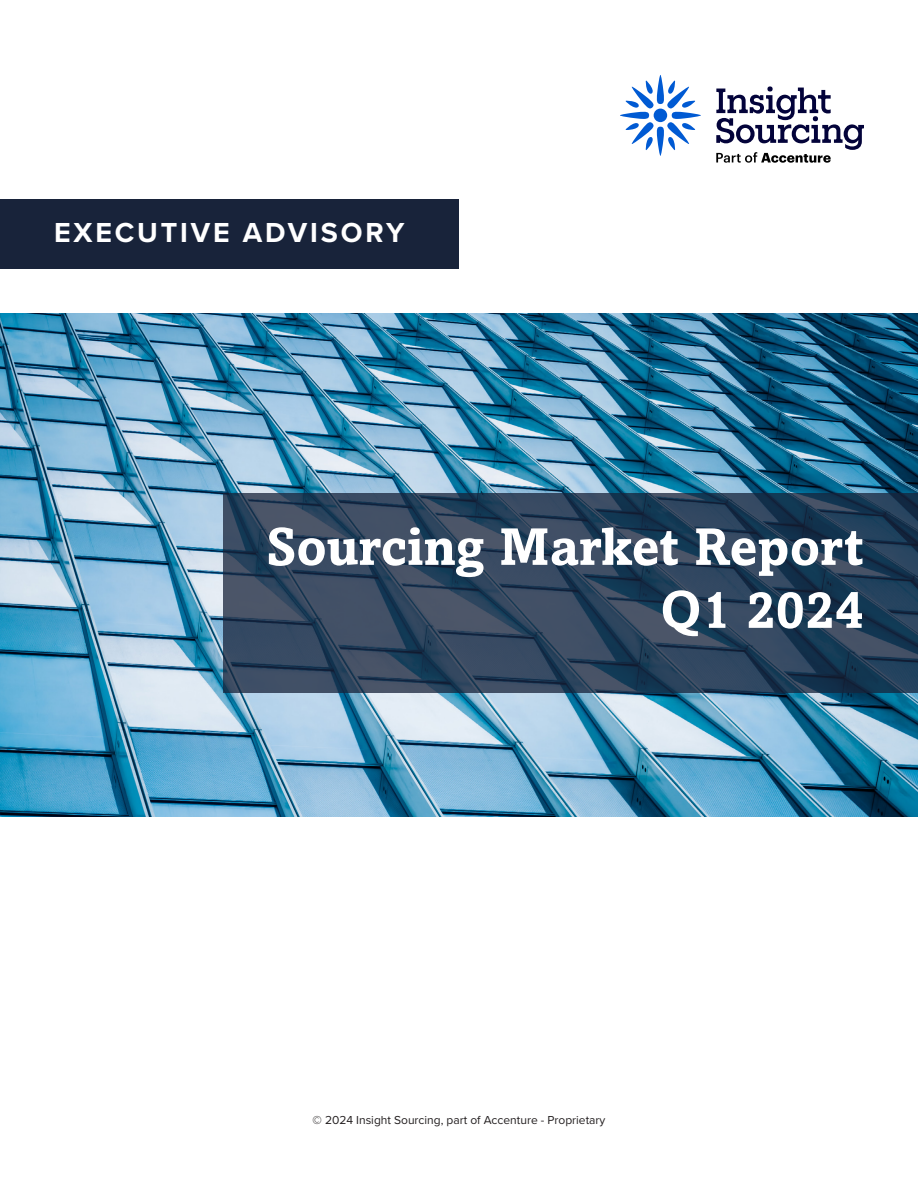
<style>
.page{position:relative;width:918px;height:1188px;background:#fff}
.page>*{position:absolute;margin:0;border:0;box-sizing:border-box;transform-origin:0 0}
.t1{font:700 52.5px "Amasis MTW1 G";color:#fff}
.t2{font:700 28.5px "Proxima Nova";letter-spacing:.1em;color:#fff}
.t3{font:12px "Proxima Nova";color:#231f20}
</style>
<div class="page">
<img style="left:0;top:313px;width:918px;height:503px">
<div style="left:0;top:199px;width:459px;height:70px;background:#18233a"></div>
<svg style="left:223px;top:493px;width:695px;height:200px;background:#2c425b"></svg>
<svg style="left:620px;top:75px;width:81px;height:81px"></svg>
<div style="left:654px;top:109px;width:13px;height:13px;background:#005ad3;border-radius:50%"></div>
<svg style="left:716px;top:86px;width:148px;height:77px"></svg>
<p class="t2" style="left:54px;top:211px;width:352px">EXECUTIVE ADVISORY</p>
<p class="t1" style="left:266px;top:514px;width:599px">Sourcing Market Report</p>
<p class="t1" style="left:660px;top:577px;width:205px">Q1 2024</p>
<p class="t3" style="left:313px;top:1111px;width:294px">© 2024 Insight Sourcing, part of Accenture - Proprietary</p>
</div>
